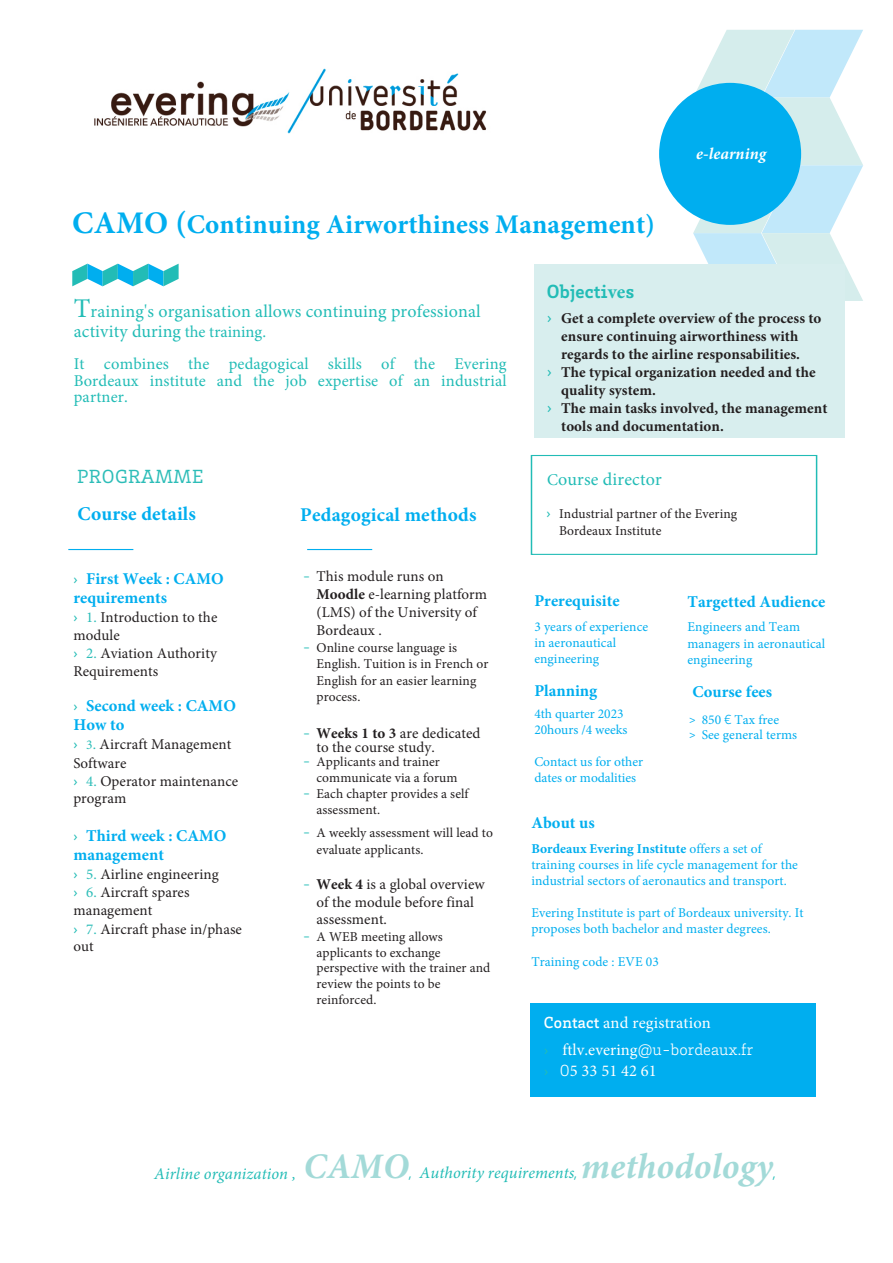
<style>
.page{position:relative;width:893px;height:1263px;background:#fff}
.page>*{position:absolute;margin:0;border:0;box-sizing:border-box;transform-origin:0 0}
.t1{font:700 27px "Minion Pro";letter-spacing:.005em;color:#00aeef}
.t2{font:700 19.5px "Minion Pro";letter-spacing:.01em;color:#00aeef}
.t3{font:700 19.5px "Brix Slab";letter-spacing:.01em;color:#22bcb6}
.t4{font:19.5px "Brix Slab";letter-spacing:.025em;color:#2dbdb8}
.t5{font:18px/20.4px "Minion Pro";letter-spacing:.01em;color:#22bcb6}
.t6{font:700 16.5px/19.2px "Minion Pro";letter-spacing:.005em;color:#00aeef}
.t7{font:16.5px/16.5px "Minion Pro";letter-spacing:.01em;color:#22bcb6;text-align:justify}
.t8{font:italic 16.5px "Minion Pro";letter-spacing:.005em;color:#22bcb6}
.t9{font:16.5px "Minion Pro";letter-spacing:.01em;color:#fff}
.t10{font:300 16.5px "Brix Slab";letter-spacing:.005em;color:#fff}
.t11{font:italic 700 16.5px "Minion Pro";letter-spacing:.005em;color:#fff}
.t12{font:15px/18.1px "Minion Pro";letter-spacing:.005em;color:#231f20}
.t13{font:700 15px "Minion Pro";letter-spacing:.005em;color:#231f20}
.t14{font:13.5px/16.2px "Minion Pro";letter-spacing:.005em;color:#00aeef}
.t15{font:13.5px/15.8px "Minion Pro";letter-spacing:.005em;color:#231f20}
.s1{font-size:31.5px}
.s2{font-size:27px}
.s3{font-size:16.5px}
.s4{font-family:"Brix Slab";font-weight:400;font-size:13.5px;color:#22bcb6}
.s5{font-family:"Brix Slab";font-size:13.5px;color:#22bcb6}
.s6{color:#2dbdb8}
.s7{font-size:13.5px;color:#2dbdb8}
.s8{font-family:"Brix Slab";font-weight:300;color:#22bcb6}
.s9{font-weight:700}
.s10{font-family:"Brix Slab";font-weight:300;font-size:15px;color:#22bcb6}
.s11{font-family:"Minion Pro"}
.s12{font-family:"Brix Slab";font-weight:400;color:#22bcb6}
.s13{font-family:"Brix Slab";color:#22bcb6}
.s14{font-family:"Brix Slab";font-weight:300}
.s15{font-family:"Brix Slab";font-weight:500}
.s16{font-weight:400;font-size:13.5px;color:#22bcb6}
.s17{font-family:"Minion Pro";font-weight:400}
.s18{font-weight:700;font-size:36px;color:#a3dad8}
</style>
<div class="page">
<svg style="left:693px;top:30px;width:170px;height:271px"></svg>
<div style="left:531px;top:455px;width:286px;height:100px;border:1px solid #22bcb6"></div>
<div style="left:531px;top:1004px;width:285px;height:93px;background:#00aeef"></div>
<hr style="left:68px;top:549px;width:65px;height:1px;background:#00aeef">
<hr style="left:307px;top:549px;width:65px;height:1px;background:#00aeef">
<div style="left:534px;top:264px;width:310px;height:174px;background:#d8eeee"></div>
<div style="left:659px;top:83px;width:142px;height:142px;background:#00aeef;border-radius:50%"></div>
<svg style="left:72px;top:264px;width:107px;height:22px"></svg>
<img style="left:94px;top:68px;width:393px;height:66px">
<h1 class="t1" style="left:72px;top:205px;width:584px"><span class="s1">CAMO (</span>Continuing Airworthiness Management)</h1>
<p class="t11" style="left:696px;top:142px;width:71px">e-learning</p>
<h3 class="t5" style="left:74px;top:301px;width:408px"><span class="s2">T</span>raining's organisation allows continuing professional activity during <span class="s3">the training.</span></h3>
<p class="t7" style="left:74px;top:356px;width:434px">It combines the pedagogical skills of the Evering Bordeaux institute and the job expertise of an industrial partner.</p>
<h2 class="t4" style="left:77px;top:464px;width:128px">PROGRAMME</h2>
<h2 class="t2" style="left:78px;top:500px;width:120px">Course details</h2>
<p class="t6" style="left:73px;top:569px;width:152px"><span class="s4">›</span> First Week : CAMO requirements</p>
<p class="t12" style="left:73px;top:608px;width:145px"><span class="s5">›</span> <span class="s6">1.</span> Introduction to the module<br><span class="s5">›</span> <span class="s6">2.</span> Aviation Authority<br>Requirements</p>
<p class="t6" style="left:73px;top:696px;width:164px"><span class="s4">›</span> Second week : CAMO<br>How to</p>
<p class="t12" style="left:73px;top:735px;width:166px"><span class="s5">›</span> <span class="s7">3</span><span class="s6">.</span> Aircraft Management<br>Software<br><span class="s5">›</span> <span class="s6">4.</span> Operator maintenance program</p>
<p class="t6" style="left:73px;top:826px;width:155px"><span class="s4">›</span> Third week : CAMO management</p>
<p class="t12" style="left:73px;top:865px;width:170px"><span class="s5">›</span> <span class="s6">5.</span> Airline engineering<br><span class="s5">›</span> <span class="s6">6.</span> Aircraft spares management<br><span class="s5">›</span> <span class="s6">7.</span> Aircraft phase in/phase out</p>
<h2 class="t2" style="left:300px;top:501px;width:178px">Pedagogical methods</h2>
<p class="t12" style="left:317px;top:567px;width:172px;text-indent:-14px"><span class="s8">-</span> This module runs on<br><span class="s9">Moodle</span> e-learning platform (LMS) of the University of<br>Bordeaux .</p>
<p class="t15" style="left:317px;top:639px;width:173px;line-height:16.5px;text-indent:-14px"><span class="s10">-</span> Online course language is<br>English. Tuition is in French or<br>English for an easier learning process.</p>
<p class="t12" style="left:317px;top:725px;width:166px;line-height:14.7px;text-indent:-14px"><span class="s8">-</span> <span class="s9">Weeks 1 to 3</span> are dedicated to the course study.</p>
<p class="t15" style="left:317px;top:754px;width:142px;text-indent:-14px"><span class="s10">-</span> Applicants and trainer communicate via a forum</p>
<p class="t15" style="left:317px;top:785px;width:154px;line-height:16.2px;text-indent:-14px"><span class="s10">-</span> Each chapter provides a self assessment.</p>
<p class="t15" style="left:317px;top:825px;width:178px;line-height:16.8px;text-indent:-14px"><span class="s10">-</span> A weekly assessment will lead to evaluate applicants.</p>
<p class="t12" style="left:317px;top:876px;width:170px;line-height:17.5px;text-indent:-14px"><span class="s8">-</span> <span class="s9">Week 4</span> is a global overview of the module before final assessment.</p>
<p class="t15" style="left:317px;top:929px;width:175px;text-indent:-14px"><span class="s10">-</span> A WEB meeting allows applicants to exchange perspective with the trainer and review the points to be reinforced.</p>
<h2 class="t3" style="left:547px;top:278px;width:89px">Objecti<span class="s11">ve</span>s</h2>
<p class="t13" style="left:547px;top:307px;width:276px"><span class="s12">›</span> Get a complete overview of the process to</p>
<p class="t13" style="left:561px;top:325px;width:239px">ensure continuing airworthiness with</p>
<p class="t13" style="left:561px;top:343px;width:240px">regards to the airline responsabilities.</p>
<p class="t13" style="left:547px;top:362px;width:270px"><span class="s12">›</span> The typical organization needed and the</p>
<p class="t13" style="left:561px;top:380px;width:96px">quality system.</p>
<p class="t13" style="left:547px;top:398px;width:282px"><span class="s12">›</span> The main tasks involved, the management</p>
<p class="t13" style="left:561px;top:416px;width:164px">tools and documentation.</p>
<h3 class="t5" style="left:547px;top:469px;width:116px"><span class="s3">C</span>ourse director</h3>
<p class="t15" style="left:559px;top:505px;width:179px;line-height:17.2px;text-indent:-13px"><span class="s13">›</span> Industrial partner of the Evering<br>Bordeaux Institute</p>
<p class="t6" style="left:687px;top:591px;width:139px">Targetted Audience</p>
<p class="t14" style="left:687px;top:619px;width:139px">Engineers and Team managers in aeronautical engineering</p>
<p class="t6" style="left:693px;top:682px;width:81px">Course fees</p>
<p class="t6" style="left:534px;top:591px;width:87px">Prerequisite</p>
<p class="t14" style="left:534px;top:618px;width:115px">3 years of experience in aeronautical engineering</p>
<p class="t6" style="left:534px;top:681px;width:64px">Planning</p>
<p class="t14" style="left:534px;top:705px;width:95px">4th quarter 2023<br>20hours /4 weeks</p>
<p class="t14" style="left:534px;top:754px;width:110px">Contact us for other dates or modalities</p>
<p class="t6" style="left:531px;top:812px;width:65px">About us</p>
<p class="t14" style="left:531px;top:840px;width:268px"><span class="s9">Bordeaux Evering Institute</span> offers a set of training courses in life cycle management for the industrial sectors of aeronautics and transport.</p>
<p class="t14" style="left:531px;top:905px;width:274px">Evering Institute is part of Bordeaux university. It proposes both bachelor and master degrees.</p>
<p class="t14" style="left:531px;top:953px;width:129px">Training code : EVE 03</p>
<p class="t14" style="left:688px;top:713px;width:110px;line-height:15px"><span class="s14">&gt;</span> 850 <span class="s14">€</span> Tax free<br><span class="s14">&gt;</span> See general terms</p>
<p class="t9" style="left:544px;top:1011px;width:169px"><span class="s15">Contact</span> and registration</p>
<p class="t10" style="left:544px;top:1039px;width:211px"><span class="s16">›</span> <span class="s17">ftlv.evering</span>@u-bordeaux.fr</p>
<p class="t9" style="left:544px;top:1059px;width:114px"><span class="s5">›</span> <span class="s14">0</span>5 33 51 42 61</p>
<p class="t8" style="left:154px;top:1161px;width:624px">Airline organization , <span class="s18">CAMO</span><span class="s14">,</span> Authority requirements<span class="s14">,</span> <span class="s18">methodology</span><span class="s14">,</span></p>
</div>
